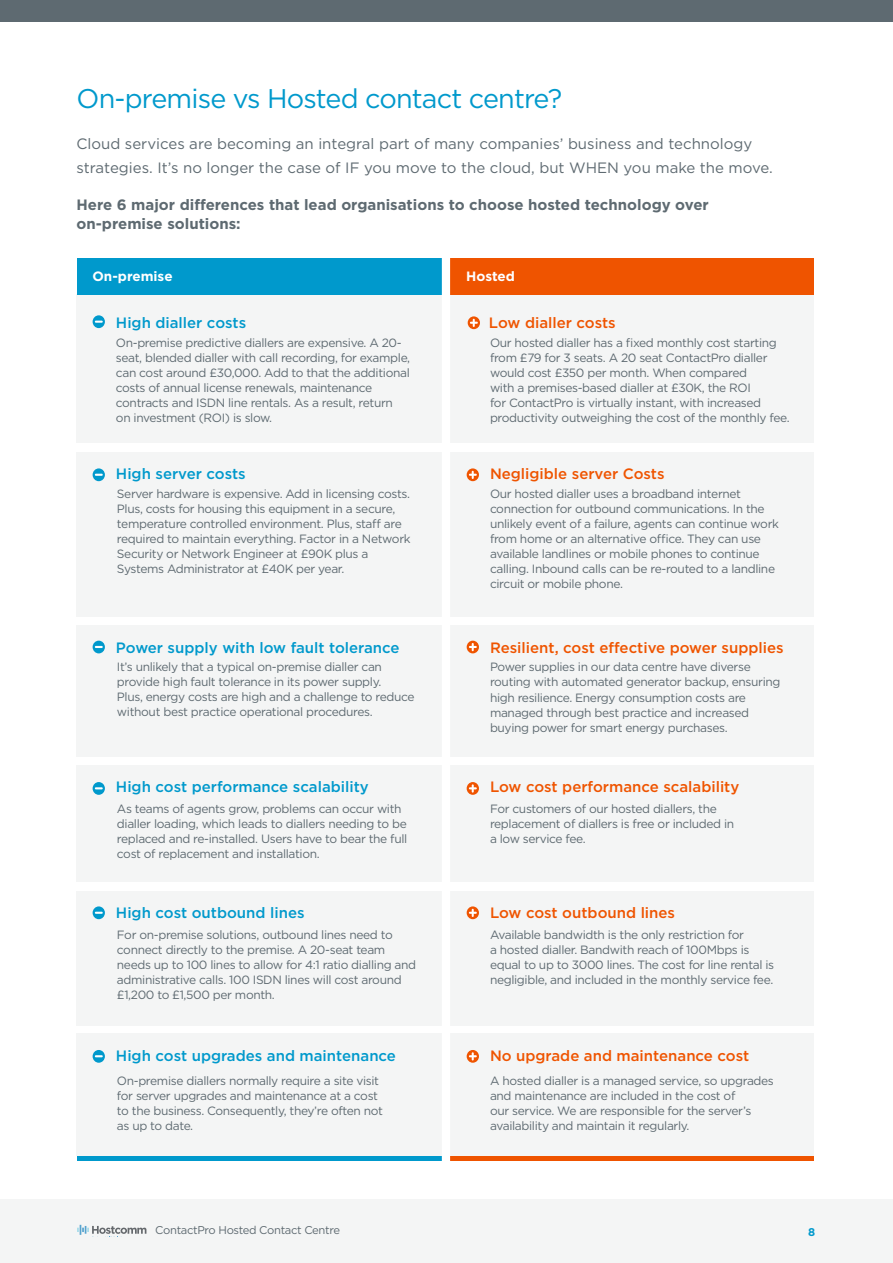
<style>
.page{position:relative;width:893px;height:1263px;background:#fff}
.page>*{position:absolute;margin:0;border:0;box-sizing:border-box;transform-origin:0 0}
.t1{font:27px "Gotham";letter-spacing:-.03em;color:#09c}
.t2{font:15px/24px "Gotham";color:#5e6a71}
.t3{font:500 15px "Gotham";color:#ef5400}
.t4{font:500 15px "Gotham";color:#09c}
.t5{font:700 15px/19.5px "Gotham";color:#5e6a71}
.t6{font:700 13.5px "Gotham";color:#fff}
.t7{font:12px/15px "Gotham";letter-spacing:-.03em;color:#5e6a71}
.t8{font:11.25px "Gotham";letter-spacing:-.03em;color:#5e6a71}
.t9{font:700 11.25px "Gotham";color:#09c}
</style>
<div class="page">
<div style="left:0;top:1199px;width:893px;height:64px;background:#f4f5f5"></div>
<svg style="left:77px;top:1225px;width:69px;height:10px"></svg>
<div style="left:0;top:0;width:893px;height:21px;background:#5e6a71"></div>
<div style="left:445px;top:1033px;width:369px;height:123px;background:#f4f5f5"></div>
<hr style="left:445px;top:1156px;width:369px;height:4px;background:#ef5400">
<hr style="left:77px;top:1156px;width:369px;height:4px;background:#09c">
<div style="left:445px;top:891px;width:369px;height:134px;background:#f4f5f5"></div>
<div style="left:445px;top:765px;width:369px;height:117px;background:#f4f5f5"></div>
<div style="left:445px;top:625px;width:369px;height:132px;background:#f4f5f5"></div>
<div style="left:445px;top:452px;width:369px;height:164px;background:#f4f5f5"></div>
<div style="left:445px;top:294px;width:369px;height:149px;background:#f4f5f5"></div>
<div style="left:445px;top:259px;width:369px;height:36px;background:#ef5400"></div>
<div style="left:77px;top:1033px;width:369px;height:123px;background:#f4f5f5"></div>
<div style="left:77px;top:891px;width:369px;height:134px;background:#f4f5f5"></div>
<div style="left:77px;top:765px;width:369px;height:117px;background:#f4f5f5"></div>
<div style="left:77px;top:625px;width:369px;height:132px;background:#f4f5f5"></div>
<div style="left:77px;top:452px;width:369px;height:164px;background:#f4f5f5"></div>
<div style="left:77px;top:294px;width:369px;height:149px;background:#f4f5f5"></div>
<div style="left:77px;top:259px;width:369px;height:36px;background:#09c"></div>
<svg style="left:93px;top:315px;width:12px;height:13px"></svg>
<svg style="left:95px;top:321px;width:8px;height:2px"></svg>
<svg style="left:468px;top:316px;width:12px;height:13px"></svg>
<svg style="left:470px;top:319px;width:8px;height:8px"></svg>
<svg style="left:93px;top:468px;width:12px;height:13px"></svg>
<svg style="left:95px;top:474px;width:8px;height:2px"></svg>
<svg style="left:467px;top:468px;width:12px;height:13px"></svg>
<svg style="left:469px;top:471px;width:8px;height:8px"></svg>
<svg style="left:93px;top:641px;width:12px;height:12px"></svg>
<svg style="left:95px;top:646px;width:8px;height:2px"></svg>
<svg style="left:467px;top:641px;width:12px;height:12px"></svg>
<svg style="left:469px;top:643px;width:8px;height:8px"></svg>
<svg style="left:93px;top:782px;width:12px;height:13px"></svg>
<svg style="left:95px;top:787px;width:8px;height:2px"></svg>
<svg style="left:467px;top:782px;width:12px;height:13px"></svg>
<svg style="left:469px;top:784px;width:8px;height:8px"></svg>
<svg style="left:93px;top:906px;width:12px;height:13px"></svg>
<svg style="left:95px;top:912px;width:8px;height:2px"></svg>
<svg style="left:467px;top:906px;width:12px;height:13px"></svg>
<svg style="left:469px;top:909px;width:8px;height:8px"></svg>
<svg style="left:93px;top:1050px;width:12px;height:13px"></svg>
<svg style="left:95px;top:1055px;width:8px;height:2px"></svg>
<svg style="left:467px;top:1050px;width:12px;height:13px"></svg>
<svg style="left:469px;top:1052px;width:8px;height:8px"></svg>
<div style="left:442px;top:251px;width:8px;height:921px;background:#fff"></div>
<h1 class="t1" style="left:77px;top:81px;width:487px">On-premise vs Hosted contact centre?</h1>
<p class="t2" style="left:77px;top:132px;width:698px">Cloud services are becoming an integral part of many companies’ business and technology strategies. It’s no longer the case of IF you move to the cloud, but WHEN you make the move.</p>
<p class="t5" style="left:77px;top:195px;width:634px">Here 6 major differences that lead organisations to choose hosted technology over on-premise solutions:</p>
<p class="t6" style="left:92px;top:267px;width:82px">On-premise</p>
<p class="t6" style="left:466px;top:267px;width:50px">Hosted</p>
<p class="t4" style="left:116px;top:313px;width:132px">High dialler costs</p>
<p class="t7" style="left:116px;top:334px;width:296px">On-premise predictive diallers are expensive. A 20- seat, blended dialler with call recording, for example, can cost around £30,000. Add to that the additional costs of annual license renewals, maintenance contracts and ISDN line rentals. As a result, return on investment (ROI) is slow.</p>
<p class="t3" style="left:489px;top:312px;width:128px">Low dialler costs</p>
<p class="t7" style="left:490px;top:335px;width:301px">Our hosted dialler has a fixed monthly cost starting from £79 for 3 seats. A 20 seat ContactPro dialler would cost £350 per month. When compared<br>with a premises-based dialler at £30K, the ROI<br>for ContactPro is virtually instant, with increased productivity outweighing the cost of the monthly fee.</p>
<p class="t4" style="left:116px;top:464px;width:131px">High server costs</p>
<p class="t3" style="left:490px;top:464px;width:176px">Negligible server Costs</p>
<p class="t7" style="left:117px;top:486px;width:295px">Server hardware is expensive. Add in licensing costs.<br>Plus, costs for housing this equipment in a secure, temperature controlled environment. Plus, staff are required to maintain everything. Factor in a Network Security or Network Engineer at £90K plus a Systems Administrator at £40K per year.</p>
<p class="t7" style="left:490px;top:486px;width:290px">Our hosted dialler uses a broadband internet connection for outbound communications. In the unlikely event of a failure, agents can continue work from home or an alternative office. They can use available landlines or mobile phones to continue calling. Inbound calls can be re-routed to a landline circuit or mobile phone.</p>
<p class="t4" style="left:116px;top:637px;width:285px">Power supply with low fault tolerance</p>
<p class="t3" style="left:490px;top:637px;width:295px">Resilient, cost effective power supplies</p>
<p class="t7" style="left:117px;top:659px;width:299px">It’s unlikely that a typical on-premise dialler can provide high fault tolerance in its power supply.<br>Plus, energy costs are high and a challenge to reduce without best practice operational procedures.</p>
<p class="t7" style="left:490px;top:659px;width:292px">Power supplies in our data centre have diverse routing with automated generator backup, ensuring high resilience. Energy consumption costs are managed through best practice and increased buying power for smart energy purchases.</p>
<p class="t4" style="left:116px;top:777px;width:254px">High cost performance scalability</p>
<p class="t3" style="left:490px;top:777px;width:251px">Low cost performance scalability</p>
<p class="t7" style="left:117px;top:801px;width:292px">As teams of agents grow, problems can occur with dialler loading, which leads to diallers needing to be replaced and re-installed. Users have to bear the full cost of replacement and installation.</p>
<p class="t7" style="left:490px;top:801px;width:246px">For customers of our hosted diallers, the replacement of diallers is free or included in a low service fee.</p>
<p class="t4" style="left:116px;top:903px;width:190px">High cost outbound lines</p>
<p class="t3" style="left:490px;top:903px;width:187px">Low cost outbound lines</p>
<p class="t7" style="left:117px;top:927px;width:301px">For on-premise solutions, outbound lines need to connect directly to the premise. A 20-seat team needs up to 100 lines to allow for 4:1 ratio dialling and administrative calls. 100 ISDN lines will cost around £1,200 to £1,500 per month.</p>
<p class="t7" style="left:490px;top:927px;width:286px">Available bandwidth is the only restriction for<br>a hosted dialler. Bandwith reach of 100Mbps is equal to up to 3000 lines. The cost for line rental is negligible, and included in the monthly service fee.</p>
<p class="t4" style="left:116px;top:1046px;width:282px">High cost upgrades and maintenance</p>
<p class="t3" style="left:490px;top:1046px;width:261px">No upgrade and maintenance cost</p>
<p class="t7" style="left:117px;top:1073px;width:268px">On-premise diallers normally require a site visit for server upgrades and maintenance at a cost to the business. Consequently, they’re often not as up to date.</p>
<p class="t7" style="left:490px;top:1073px;width:285px">A hosted dialler is a managed service, so upgrades and maintenance are included in the cost of<br>our service. We are responsible for the server’s availability and maintain it regularly.</p>
<p class="t8" style="left:155px;top:1222px;width:186px">ContactPro Hosted Contact Centre</p>
<p class="t9" style="left:808px;top:1224px;width:9px">8</p>
</div>
